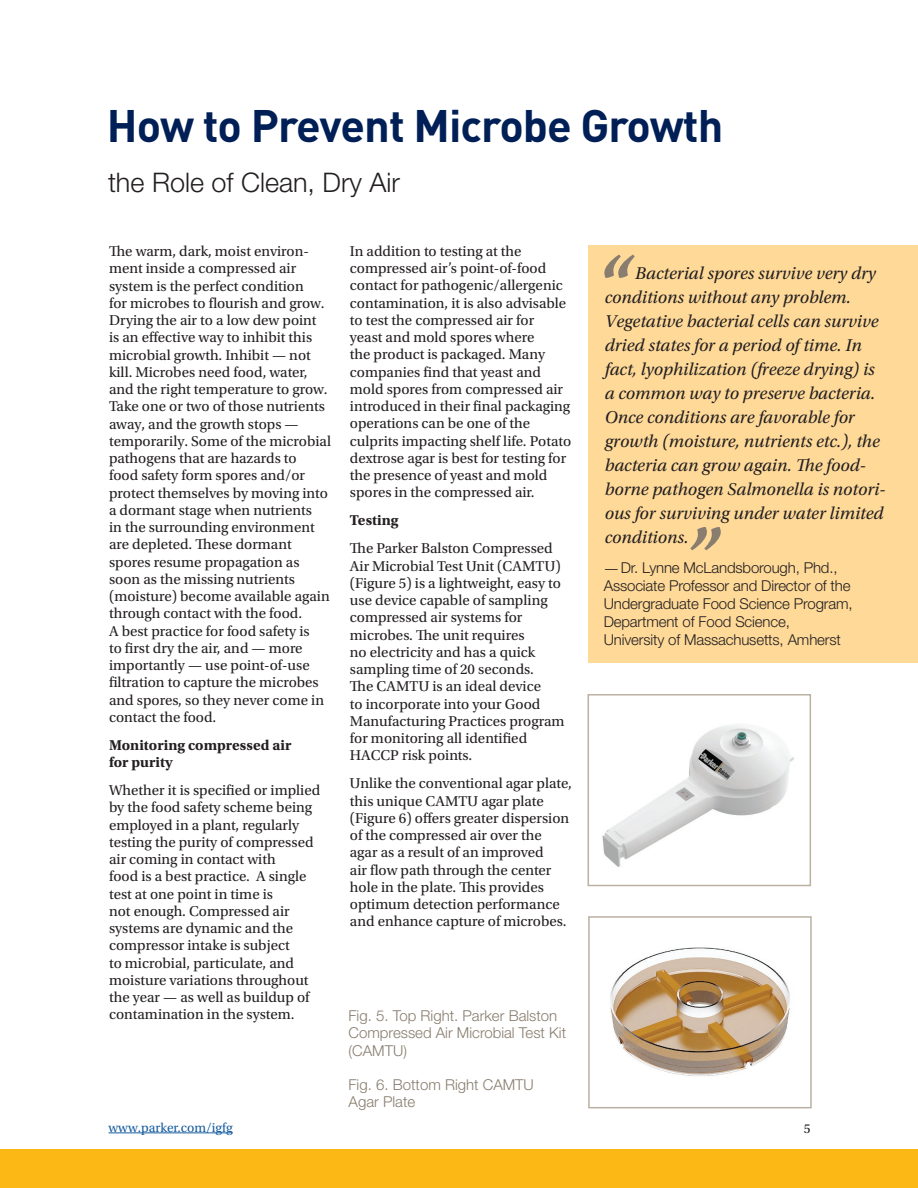
<style>
.page{position:relative;width:918px;height:1188px;background:#fff}
.page>*{position:absolute;margin:0;border:0;box-sizing:border-box;transform-origin:0 0}
.t1{font:italic 700 72px "Utopia Std";color:#887d6e}
.t2{font:700 45px "DINOT";letter-spacing:-.02em;color:#001f56}
.t3{font:300 27px "Helvetica Neue LT Std";color:#231f20}
.t4{font:italic 18px/24px "Utopia Std";color:#231f20}
.t5{font:15px/17.2px "Utopia Std";color:#231f20}
.t6{font:300 15px/18px "Helvetica Neue LT Std";letter-spacing:-.01em;color:#231f20}
.t7{font:300 15px/17.2px "Helvetica Neue LT Std";color:#887d6e}
.t8{font:700 15px/17.2px "Utopia Std";color:#231f20}
.t9{font:13.5px "Utopia Std";color:#175d9e}
.t10{font:13.5px "Utopia Std";color:#231f20}
.s1{font-family:"Utopia Std";font-weight:400;font-style:italic}
</style>
<div class="page">
<div style="left:0;top:1150px;width:918px;height:38px;background:#fcb814"></div>
<hr style="left:109px;top:1133px;width:124px;height:1px;background:#175d9e">
<div style="left:588px;top:245px;width:330px;height:418px;background:#fed998"></div>
<img style="left:602px;top:724px;width:192px;height:143px">
<div style="left:588px;top:694px;width:223px;height:192px;border:2px solid #bbb1a3"></div>
<div style="left:588px;top:916px;width:224px;height:192px;border:2px solid #bbb1a3"></div>
<img style="left:610px;top:947px;width:180px;height:129px">
<h2 class="t2" style="left:107px;top:96px;width:618px">How to Prevent Microbe Growth</h2>
<h3 class="t3" style="left:108px;top:166px;width:294px">the Role of Clean, Dry Air</h3>
<p class="t5" style="left:109px;top:243px;width:224px">The warm, dark, moist environ&shy;ment inside a compressed air system is the perfect condition<br>for microbes to flourish and grow.<br>Drying the air to a low dew point<br>is an effective way to inhibit this microbial growth. Inhibit — not kill. Microbes need food, water, and the right temperature to grow.<br>Take one or two of those nutrients away, and the growth stops — temporarily. Some of the microbial pathogens that are hazards to<br>food safety form spores and/or protect themselves by moving into a dormant stage when nutrients<br>in the surrounding environment are depleted. These dormant spores resume propagation as soon as the missing nutrients (moisture) become available again through contact with the food.<br>A best practice for food safety is<br>to first dry the air, and — more importantly — use point-of-use filtration to capture the microbes and spores, so they never come in contact the food.</p>
<p class="t8" style="left:109px;top:736px;width:184px">Monitoring compressed air for purity</p>
<p class="t5" style="left:109px;top:782px;width:213px">Whether it is specified or implied by the food safety scheme being employed in a plant, regularly testing the purity of compressed air coming in contact with<br>food is a best practice. A single test at one point in time is<br>not enough. Compressed air systems are dynamic and the compressor intake is subject<br>to microbial, particulate, and moisture variations throughout the year — as well as buildup of contamination in the system.</p>
<p class="t5" style="left:350px;top:243px;width:223px">In addition to testing at the compressed air’s point-of-food contact for pathogenic/allergenic contamination, it is also advisable to test the compressed air for<br>yeast and mold spores where<br>the product is packaged. Many companies find that yeast and mold spores from compressed air introduced in their final packaging operations can be one of the culprits impacting shelf life. Potato dextrose agar is best for testing for the presence of yeast and mold spores in the compressed air.</p>
<p class="t8" style="left:350px;top:512px;width:50px">Testing</p>
<p class="t5" style="left:350px;top:540px;width:216px">The Parker Balston Compressed<br>Air Microbial Test Unit (CAMTU) (Figure 5) is a lightweight, easy to use device capable of sampling compressed air systems for microbes. The unit requires<br>no electricity and has a quick sampling time of 20 seconds.<br>The CAMTU is an ideal device<br>to incorporate into your Good<br>Manufacturing Practices program for monitoring all identified<br>HACCP risk points.</p>
<p class="t5" style="left:350px;top:775px;width:224px">Unlike the conventional agar plate, this unique CAMTU agar plate (Figure 6) offers greater dispersion of the compressed air over the agar as a result of an improved<br>air flow path through the center hole in the plate. This provides optimum detection performance and enhance capture of microbes.</p>
<p class="t7" style="left:349px;top:1007px;width:219px">Fig. 5. Top Right. Parker Balston<br>Compressed Air Microbial Test Kit (CAMTU)</p>
<p class="t7" style="left:349px;top:1076px;width:187px">Fig. 6. Bottom Right CAMTU<br>Agar Plate</p>
<h1 class="t1" style="left:596px;top:242px;width:34px">“</h1>
<p class="t4" style="left:605px;top:261px;width:282px;text-indent:31px">Bacterial spores survive very dry conditions without any problem.<br>Vegetative bacterial cells can survive dried states for a period of time. In fact, lyophilization (freeze drying) is a common way to preserve bacteria.<br>Once conditions are favorable for growth (moisture, nutrients etc.), the bacteria can grow again. The food&shy;borne pathogen Salmonella is notori&shy;ous for surviving under water limited conditions.</p>
<h1 class="t1" style="left:685px;top:514px;width:34px">”</h1>
<p class="t6" style="left:604px;top:558px;width:250px"><span class="s1">—</span> Dr. Lynne McLandsborough, Phd., Associate Professor and Director of the Undergraduate Food Science Program, Department of Food Science, University of Massachusetts, Amherst</p>
<p class="t9" style="left:109px;top:1120px;width:126px">www.parker.com/igfg</p>
<p class="t10" style="left:804px;top:1122px;width:8px">5</p>
</div>
